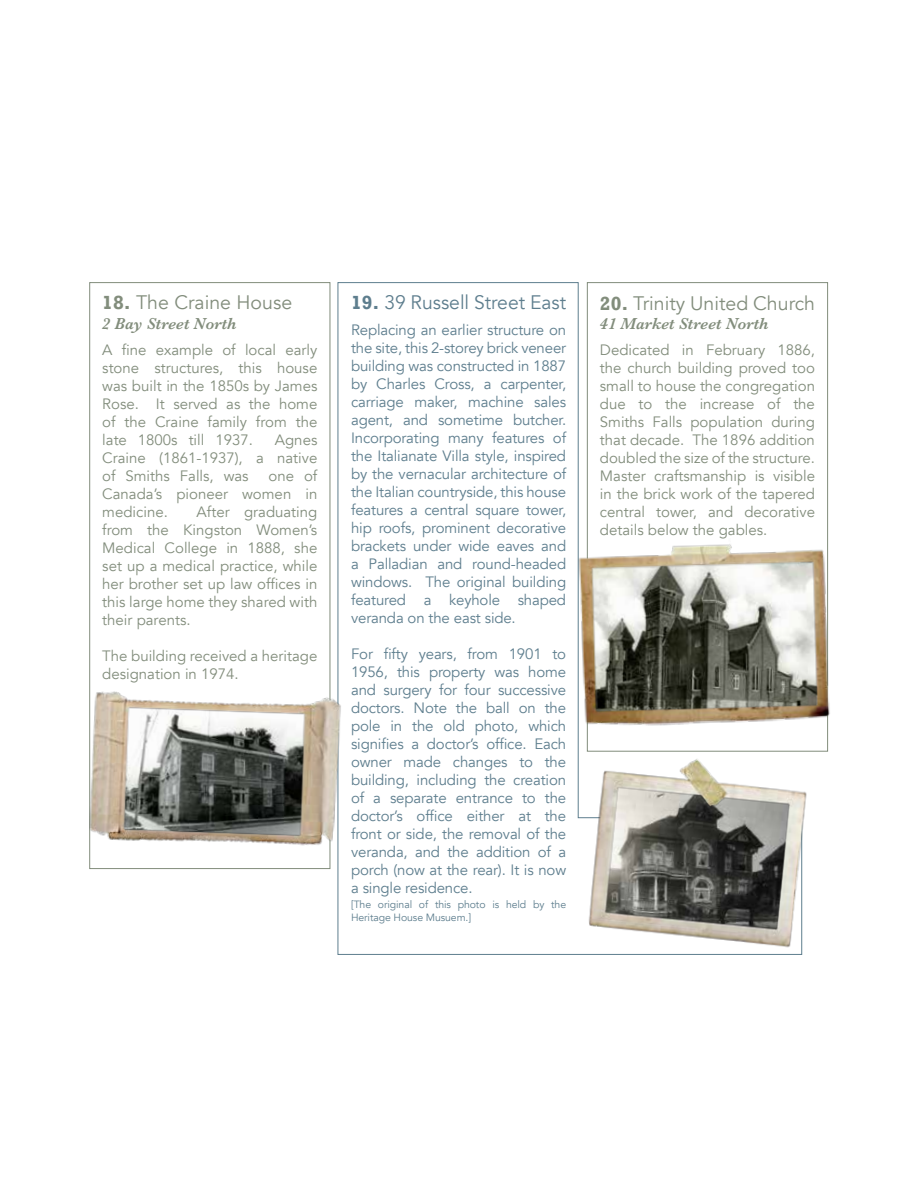
<style>
.page{position:relative;width:918px;height:1188px;background:#fff}
.page>*{position:absolute;margin:0;border:0;box-sizing:border-box;transform-origin:0 0}
.t1{font:19.5px "Avenir";color:#828d7c}
.t2{font:19.5px "Avenir";color:#5e7e8e}
.t3{font:italic 600 16.5px "Baskerville";color:#828d7c}
.t4{font:15px/18px "Avenir";letter-spacing:-.01em;color:#5e7e8e;text-align:justify}
.t5{font:15px/18px "Avenir";color:#828d7c;text-align:justify}
.t6{font:10.5px/13.5px "Avenir";letter-spacing:-.01em;color:#5e7e8e}
.s1{font-family:"Rockwell";font-weight:700}
</style>
<div class="page">
<svg style="left:337px;top:282px;width:465px;height:673px"></svg>
<img style="left:571px;top:534px;width:259px;height:200px">
<img style="left:567px;top:736px;width:262px;height:219px">
<img style="left:89px;top:676px;width:258px;height:190px">
<h1 class="t1" style="left:102px;top:291px;width:191px"><span class="s1">18.</span> The Craine House</h1>
<p class="t3" style="left:102px;top:313px;width:136px">2 Bay Street North</p>
<p class="t5" style="left:102px;top:341px;width:217px">A fine example of local early stone structures, this house was built in the 1850s by James Rose. It served as the home of the Craine family from the late 1800s till 1937.</p>
<p class="t5" style="left:102px;top:431px;width:217px;text-indent:173px">Agnes Craine (1861-1937), a native of Smiths Falls, was</p>
<p class="t5" style="left:102px;top:467px;width:217px;text-indent:166px">one of Canada’s pioneer women in medicine.</p>
<p class="t5" style="left:102px;top:503px;width:217px;text-indent:94px">After graduating from the Kingston Women’s Medical College in 1888, she set up a medical practice, while her brother set up law offices in this large home they shared with their parents.</p>
<p class="t5" style="left:102px;top:647px;width:217px">The building received a heritage designation in 1974.</p>
<h1 class="t2" style="left:351px;top:291px;width:217px"><span class="s1">19.</span> 39 Russell Street East</h1>
<p class="t4" style="left:351px;top:321px;width:217px">Replacing an earlier structure on the site, this 2-storey brick veneer building was constructed in 1887 by Charles Cross, a carpenter, carriage maker, machine sales agent, and sometime butcher.<br>Incorporating many features of the Italianate Villa style, inspired by the vernacular architecture of the Italian countryside, this house features a central square tower, hip roofs, prominent decorative brackets under wide eaves and a Palladian and round-headed windows. The original building featured a keyhole shaped veranda on the east side.</p>
<p class="t4" style="left:351px;top:645px;width:217px">For fifty years, from 1901 to 1956, this property was home and surgery for four successive doctors. Note the ball on the pole in the old photo, which signifies a doctor’s office. Each owner made changes to the building, including the creation of a separate entrance to the doctor’s office either at the front or side, the removal of the veranda, and the addition of a porch (now at the rear). It is now a single residence.</p>
<p class="t6" style="left:351px;top:897px;width:217px">[The original of this photo is held by the<br>Heritage House Musuem.]</p>
<h1 class="t1" style="left:600px;top:291px;width:217px"><span class="s1">20.</span> Trinity United Church</h1>
<p class="t3" style="left:600px;top:313px;width:170px">41 Market Street North</p>
<p class="t5" style="left:600px;top:341px;width:217px">Dedicated in February 1886, the church building proved too small to house the congregation due to the increase of the Smiths Falls population during that decade. The 1896 addition doubled the size of the structure.<br>Master craftsmanship is visible in the brick work of the tapered central tower, and decorative details below the gables.</p>
</div>
